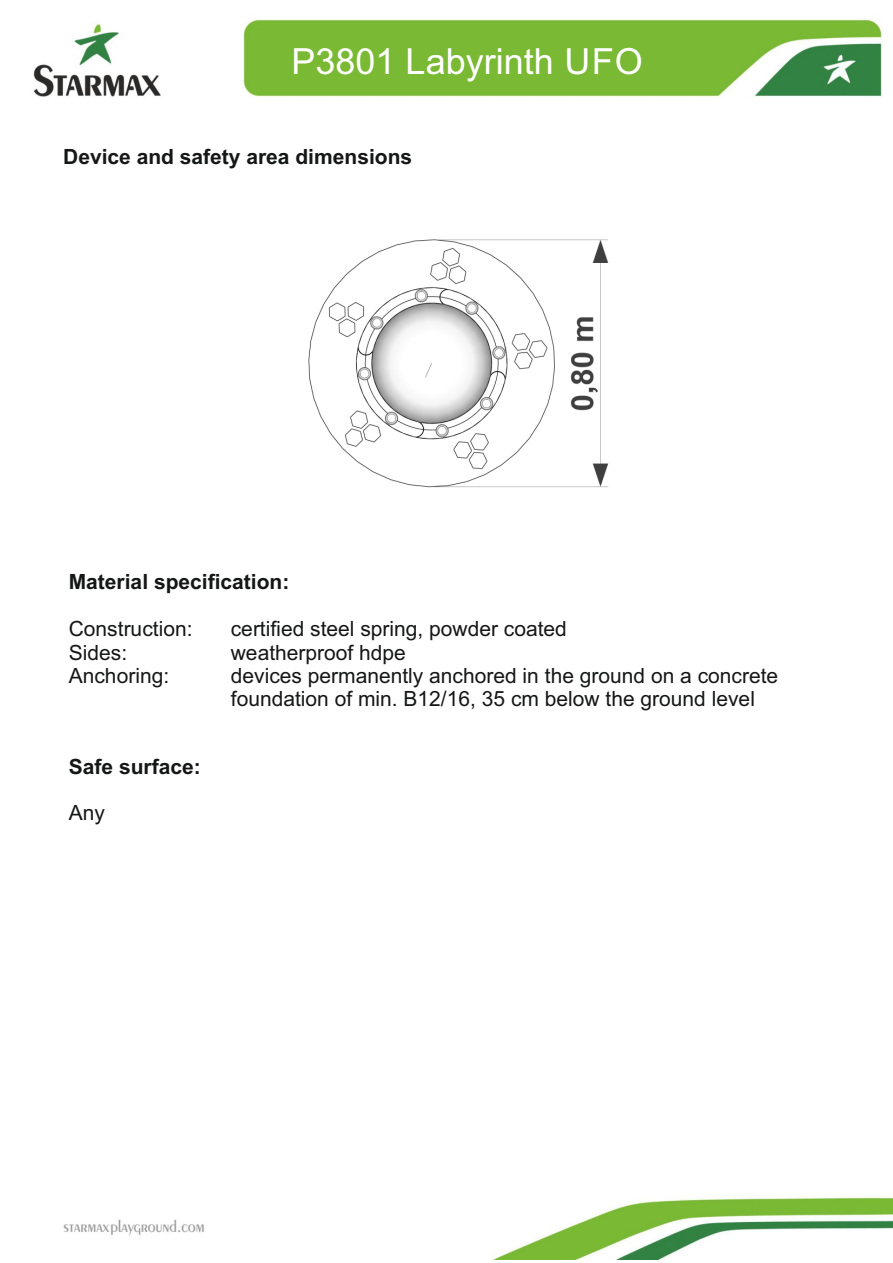
<style>
.page{position:relative;width:893px;height:1263px;background:#fff}
.page>*{position:absolute;margin:0;border:0;box-sizing:border-box;transform-origin:0 0}
.t1{font:36px "Arial";color:#fff}
.t2{font:21px/23.4px "Arial";color:#151616}
.t3{font:700 21px "Arial";color:#151616}
</style>
<div class="page">
<img style="left:63px;top:1196px;width:830px;height:64px">
<img style="left:33px;top:19px;width:849px;height:78px">
<img style="left:308px;top:239px;width:301px;height:249px">
<h1 class="t1" style="left:292px;top:48px;width:353px">P3801 Labyrinth UFO</h1>
<p class="t3" style="left:63px;top:148px;width:350px">Device and safety area dimensions</p>
<p class="t3" style="left:69px;top:574px;width:222px">Material specification:</p>
<p class="t2" style="left:69px;top:619px;width:125px">Construction:</p>
<p class="t2" style="left:231px;top:619px;width:338px">certified steel spring, powder coated</p>
<p class="t2" style="left:69px;top:642px;width:60px">Sides:</p>
<p class="t2" style="left:231px;top:642px;width:177px">weatherproof hdpe</p>
<p class="t2" style="left:69px;top:666px;width:102px">Anchoring:</p>
<p class="t2" style="left:231px;top:666px;width:549px">devices permanently anchored in the ground on a concrete foundation of min. B12/16, 35 cm below the ground level</p>
<p class="t3" style="left:69px;top:758px;width:133px">Safe surface:</p>
<p class="t2" style="left:69px;top:803px;width:38px">Any</p>
</div>
